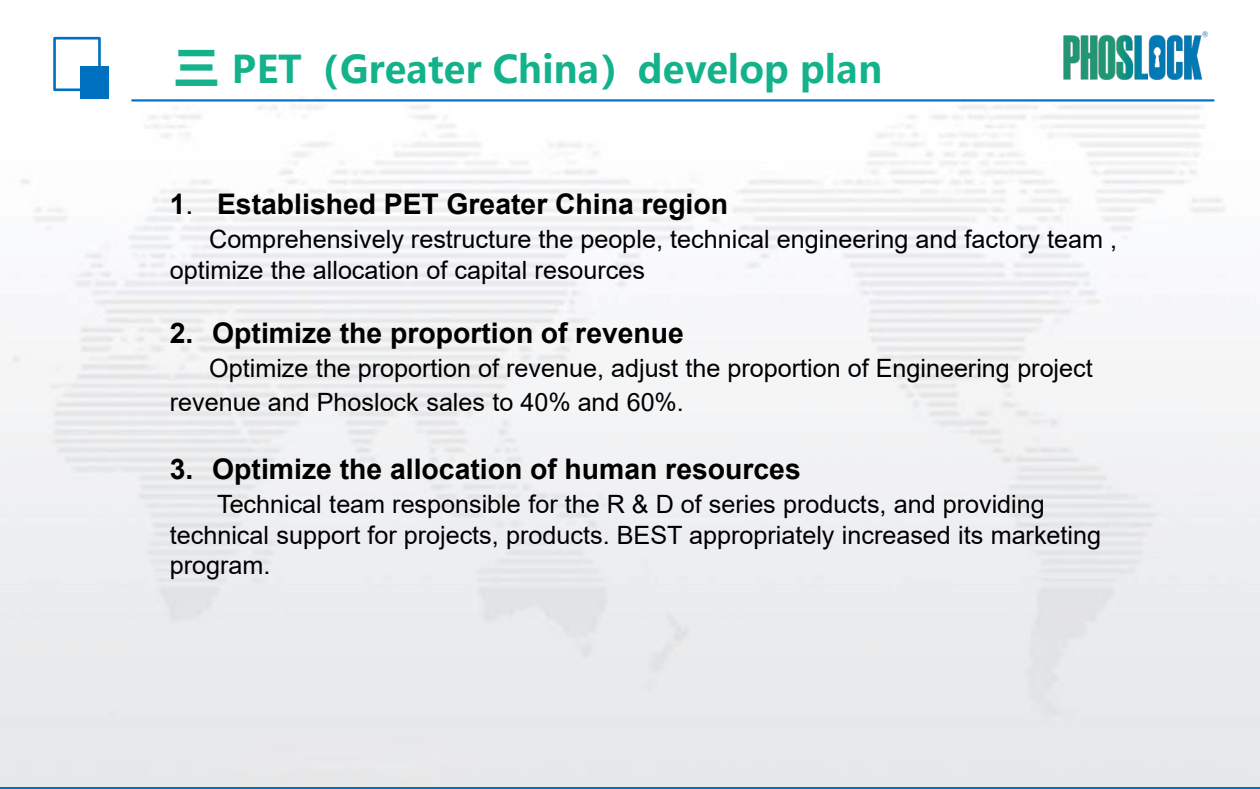
<style>
.page{position:relative;width:1260px;height:789px;background:#fff}
.page>*{position:absolute;margin:0;border:0;box-sizing:border-box;transform-origin:0 0}
.t1{font:700 37.8px "Microsoft Ya Hei";color:#14b28b}
.t2{font:700 28.35px "Arial";color:#000}
.t3{font:25.2px/30.6px "Arial";color:#000}
.s1{font-size:44.1px}
.s2{font-weight:400}
</style>
<div class="page">
<hr style="left:131px;top:99px;width:1083px;height:2px;background:#0070c0">
<div style="left:53px;top:37px;width:48px;height:54px;border:3px solid #0070c0"></div>
<div style="left:80px;top:66px;width:29px;height:33px;background:#0070c0"></div>
<img style="left:1037px;top:30px;width:178px;height:78px">
<p class="t1" style="left:174px;top:43px;width:710px"><span class="s1">三</span> PET（Greater China）develop plan</p>
<p class="t2" style="left:170px;top:184px;width:560px">1<span class="s2">.</span> Established PET Greater China region</p>
<p class="t3" style="left:170px;top:224px;width:949px;text-indent:39px">Comprehensively restructure the people, technical engineering and factory team , optimize the allocation of capital resources</p>
<p class="t2" style="left:170px;top:312px;width:516px">2. Optimize the proportion of revenue</p>
<p class="t3" style="left:170px;top:350px;width:924px;line-height:33.9px;text-indent:39px">Optimize the proportion of revenue, adjust the proportion of Engineering project revenue and Phoslock sales to 40% and 60%.</p>
<p class="t2" style="left:170px;top:448px;width:632px">3. Optimize the allocation of human resources</p>
<p class="t3" style="left:170px;top:488px;width:933px;text-indent:47px">Technical team responsible for the R &amp; D of series products, and providing technical support for projects, products. BEST appropriately increased its marketing program.</p>
</div>
